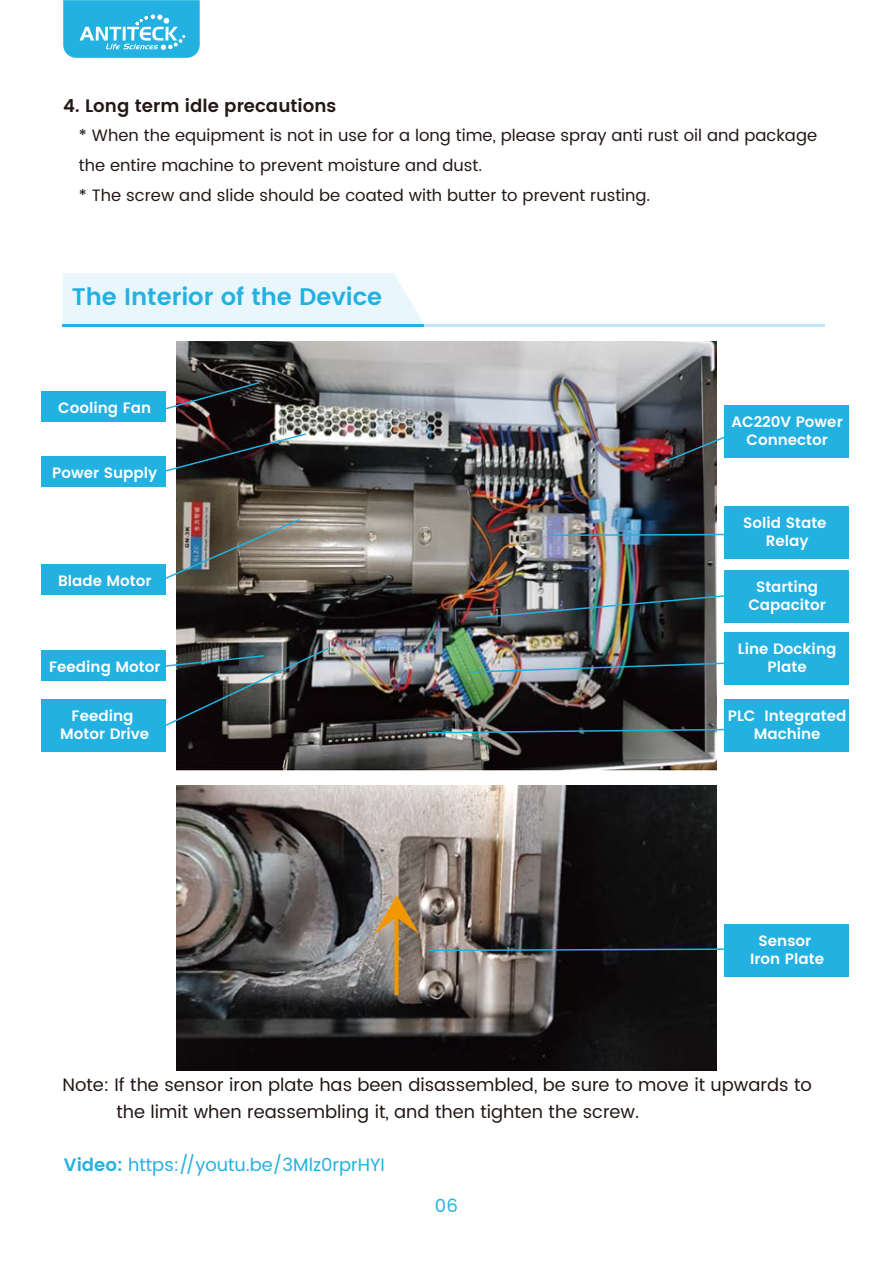
<style>
.page{position:relative;width:893px;height:1263px;background:#fff}
.page>*{position:absolute;margin:0;border:0;box-sizing:border-box;transform-origin:0 0}
.t1{font:600 24px "Poppins";color:#23b1e1}
.t2{font:18px/27px "Poppins";color:#221815}
.t3{font:18px "Poppins";color:#23b1e1}
.t4{font:600 18px "Poppins";color:#221815}
.t5{font:16.5px/30px "Poppins";color:#221815}
.t6{font:600 15px/18px "Poppins";color:#fff;text-align:center}
.s1{font-weight:600}
</style>
<div class="page">
<div style="left:63px;top:273px;width:361px;height:51px;background:#e9f7fc"></div>
<hr style="left:63px;top:324px;width:361px;height:2px;background:#23b1e1">
<hr style="left:422px;top:324px;width:403px;height:2px;background:#23b1e1">
<img style="left:176px;top:342px;width:540px;height:428px">
<img style="left:176px;top:786px;width:540px;height:285px">
<div style="left:41px;top:391px;width:125px;height:31px;background:#23b1e1"></div>
<div style="left:41px;top:456px;width:125px;height:31px;background:#23b1e1"></div>
<div style="left:41px;top:564px;width:125px;height:31px;background:#23b1e1"></div>
<div style="left:41px;top:650px;width:125px;height:31px;background:#23b1e1"></div>
<div style="left:41px;top:699px;width:125px;height:52px;background:#23b1e1"></div>
<div style="left:724px;top:405px;width:124px;height:53px;background:#23b1e1"></div>
<div style="left:724px;top:506px;width:124px;height:52px;background:#23b1e1"></div>
<div style="left:724px;top:570px;width:124px;height:52px;background:#23b1e1"></div>
<div style="left:724px;top:632px;width:124px;height:52px;background:#23b1e1"></div>
<div style="left:724px;top:699px;width:124px;height:53px;background:#23b1e1"></div>
<div style="left:724px;top:924px;width:124px;height:52px;background:#23b1e1"></div>
<svg style="left:166px;top:381px;width:95px;height:30px;background:#3c3b3e"></svg>
<svg style="left:166px;top:432px;width:141px;height:41px;background:#3e3e40"></svg>
<svg style="left:166px;top:518px;width:135px;height:64px;background:#7d7870"></svg>
<svg style="left:166px;top:647px;width:164px;height:82px;background:#454849"></svg>
<svg style="left:664px;top:434px;width:60px;height:29px;background:#514d50"></svg>
<svg style="left:548px;top:533px;width:176px;height:4px"></svg>
<img style="left:474px;top:593px;width:250px;height:26px">
<img style="left:470px;top:662px;width:254px;height:12px">
<svg style="left:427px;top:728px;width:297px;height:6px;background:#3a5b67"></svg>
<svg style="left:428px;top:948px;width:296px;height:4px"></svg>
<svg style="left:375px;top:895px;width:44px;height:100px;background:#9c8566"></svg>
<svg style="left:63px;top:0;width:137px;height:58px;background:#40bbe4"></svg>
<p class="t4" style="left:63px;top:92px;width:274px">4. Long term idle precautions</p>
<p class="t5" style="left:79px;top:121px;width:740px">* When the equipment is not in use for a long time, please spray anti rust oil and package the entire machine to prevent moisture and dust.<br>* The screw and slide should be coated with butter to prevent rusting.</p>
<h1 class="t1" style="left:72px;top:279px;width:312px">The Interior of the Device</h1>
<p class="t6" style="left:58px;top:400px;width:95px">Cooling Fan</p>
<p class="t6" style="left:52px;top:464px;width:107px">Power Supply</p>
<p class="t6" style="left:58px;top:572px;width:95px">Blade Motor</p>
<p class="t6" style="left:49px;top:658px;width:113px">Feeding Motor</p>
<p class="t6" style="left:60px;top:707px;width:91px">Feeding<br>Motor Drive</p>
<p class="t6" style="left:732px;top:414px;width:113px">AC220V Power<br>Connector</p>
<p class="t6" style="left:743px;top:514px;width:85px">Solid State<br>Relay</p>
<p class="t6" style="left:748px;top:578px;width:79px">Starting<br>Capacitor</p>
<p class="t6" style="left:738px;top:640px;width:100px">Line Docking<br>Plate</p>
<p class="t6" style="left:728px;top:708px;width:120px">PLC Integrated<br>Machine</p>
<p class="t6" style="left:750px;top:932px;width:75px">Sensor<br>Iron Plate</p>
<p class="t2" style="left:116px;top:1071px;width:697px;text-indent:-54px">Note: If the sensor iron plate has been disassembled, be sure to move it upwards to the limit when reassembling it, and then tighten the screw.</p>
<p class="t3" style="left:64px;top:1152px;width:322px"><span class="s1">Video:</span> https://youtu.be/3Mlz0rprHYI</p>
<p class="t3" style="left:435px;top:1193px;width:25px">06</p>
</div>
